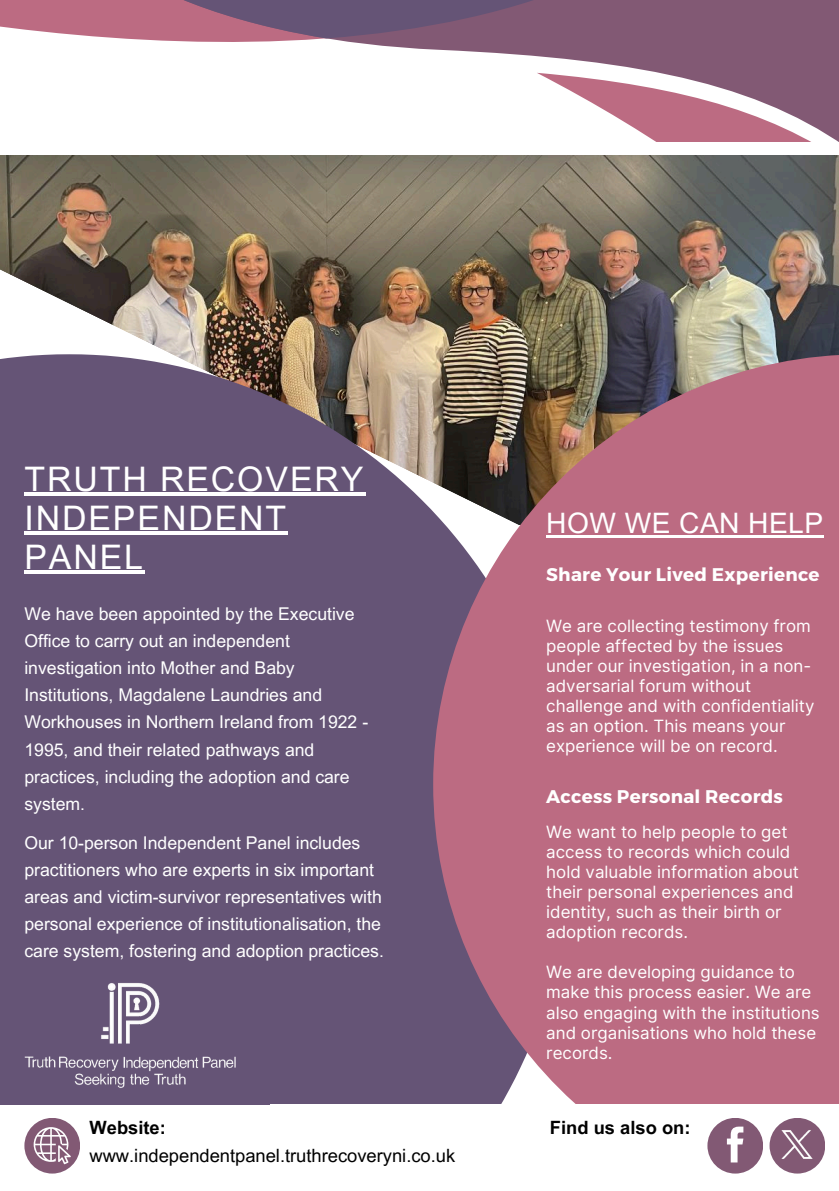
<style>
.page{position:relative;width:839px;height:1191px;background:#fff}
.page>*{position:absolute;margin:0;border:0;box-sizing:border-box;transform-origin:0 0}
.t1{font:33.8px/39.2px "Arial MT Pro";letter-spacing:.055em;color:#fff}
.t2{font:28.2px "Arial MT Pro";letter-spacing:.015em;color:#fff}
.t3{font:18.4px/28.6px "Arial MT Pro";color:#000}
.t4{font:700 18.4px "Montserrat";letter-spacing:.015em;color:#fff}
.t5{font:18.4px "Montserrat";letter-spacing:.015em;color:#fff}
.t6{font:18.4px "Arial MT Pro";letter-spacing:.015em;color:#fff}
.t7{font:700 18.4px "Arial MT Pro";color:#000}
.t8{font:17.6px/27.2px "Arial MT Pro";color:#fff}
.t9{font:17px/20px "Inter";color:#fff}
.t10{font:15px/18px "Arial MT Pro";color:#fff}
.t11{font:15px "Inter";color:#fff}
.s1{font-weight:700}
</style>
<div class="page">
<svg style="left:0;top:0;width:134px;height:40px;background:#c68295"></svg>
<svg style="left:134px;top:0;width:704px;height:73px;fill:#825974"></svg>
<svg style="left:134px;top:0;width:464px;height:38px;background:#825b78"></svg>
<svg style="left:537px;top:73px;width:301px;height:69px"></svg>
<img style="left:0;top:156px;width:838px;height:99px">
<img style="left:0;top:255px;width:838px;height:99px">
<div style="left:0;top:354px;width:433px;height:750px;background:#655476"></div>
<svg style="left:433px;top:354px;width:405px;height:750px;background:#b06b7e"></svg>
<div style="left:24px;top:1118px;width:56px;height:56px;background:#825974;border-radius:50%"></div>
<svg style="left:34px;top:1127px;width:37px;height:37px"></svg>
<div style="left:707px;top:1118px;width:56px;height:56px;background:#825974;border-radius:50%"></div>
<svg style="left:769px;top:1118px;width:56px;height:56px"></svg>
<svg style="left:726px;top:1127px;width:17px;height:35px"></svg>
<img style="left:773px;top:1121px;width:47px;height:47px">
<hr style="left:546px;top:535px;width:277px;height:2px;background:#fff">
<hr style="left:24px;top:493px;width:341px;height:3px;background:#fff">
<hr style="left:24px;top:532px;width:264px;height:3px;background:#fff">
<hr style="left:24px;top:571px;width:121px;height:3px;background:#fff">
<div style="left:0;top:972px;width:270px;height:133px;background:#655476"></div>
<img style="left:24px;top:983px;width:212px;height:105px">
<h4 class="t1" style="left:24px;top:463px;width:340px">TRUTH RECOVERY<br>INDEPENDENT<br>PANEL</h4>
<h5 class="t8" style="left:24px;top:602px;width:345px">We have been appointed by the Executive Office to carry out an independent investigation into Mother and Baby Institutions, Magdalene Laundries and Workhouses in Northern Ireland from 1922 - 1995, and their related pathways and practices, including the adoption and care system.</h5>
<p class="t8" style="left:24px;top:831px;width:361px">Our 10-person Independent Panel includes practitioners who are experts in six important areas and victim-survivor representatives with personal experience of institutionalisation, the care system, fostering and adoption practices.</p>
<h2 class="t3" style="left:89px;top:1115px;width:367px"><span class="s1">Website: </span>www.independentpanel.truthrecoveryni.co.uk</h2>
<h5 class="t2" style="left:546px;top:513px;width:278px">HOW WE CAN HELP</h5>
<h5 class="t4" style="left:546px;top:563px;width:275px">Share Your Lived Experience</h5>
<p class="t9" style="left:546px;top:616px;width:270px">We are collecting testimony from people affected by the issues under our investigation, in a non&shy;adversarial forum without challenge and with confidentiality as an option. This means your experience will be on record.</p>
<p class="t4" style="left:546px;top:785px;width:238px">Access Personal Records</p>
<p class="t9" style="left:546px;top:822px;width:254px">We want to help people to get access to records which could hold valuable information about their personal experiences and identity, such as their birth or adoption records.</p>
<p class="t9" style="left:546px;top:962px;width:275px">We are developing guidance to make this process easier. We are also engaging with the institutions and organisations who hold these records.</p>
<p class="t6" style="left:546px;top:574px;width:196px">How We Can Help You</p>
<p class="t10" style="left:546px;top:623px;width:231px">your small business, from start up, to growth, to selling.</p>
<p class="t5" style="left:551px;top:724px;width:166px">Finding Solutions</p>
<h1 class="t11" style="left:551px;top:793px;width:174px">up, to growth, to selling.</h1>
<h5 class="t7" style="left:550px;top:1120px;width:142px">Find us also on:</h5>
</div>
